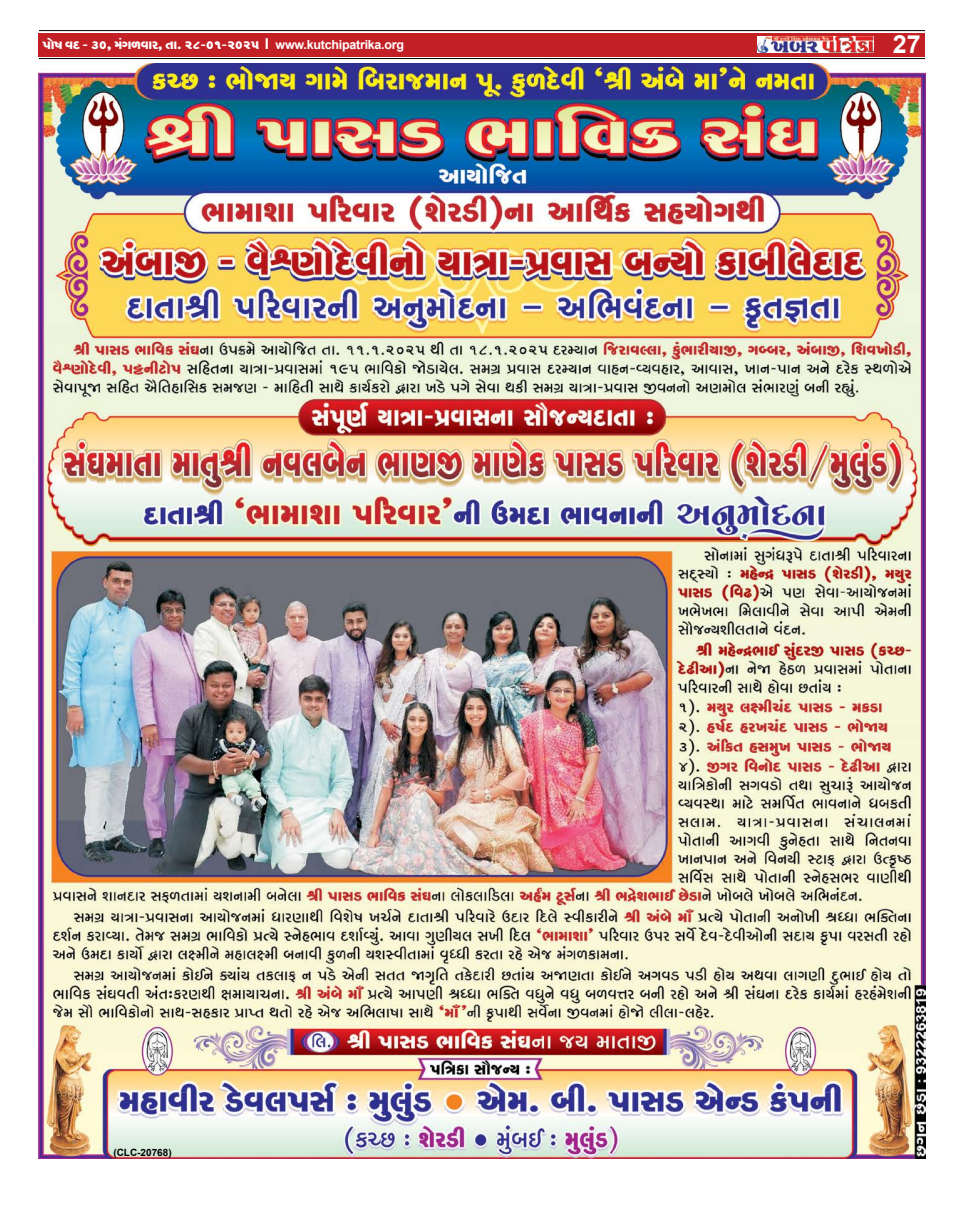
<style>
.page{position:relative;width:964px;height:1205px;background:#fff}
.page>*{position:absolute;margin:0;border:0;box-sizing:border-box;transform-origin:0 0}
.t1{font:700 25px "Arial";color:#fff}
.t2{font:15px "SHREE GUJ7";letter-spacing:-.02em;color:#fff}
.t3{font:700 10px "Arial";color:#000}
.s1{font-family:"Arial";font-weight:700}
.s2{font-family:"Arial";font-weight:700;font-size:12.5px}
</style>
<div class="page">
<hr style="left:39px;top:58px;width:886px;height:1px;background:#000">
<div style="left:39px;top:34px;width:886px;height:23px;background:#c22025"></div>
<hr style="left:39px;top:30px;width:886px;height:1px;background:#000">
<img style="left:757px;top:36px;width:116px;height:17px">
<img style="left:39px;top:64px;width:886px;height:1095px">
<p class="t2" style="left:43px;top:38px;width:363px">‘p¡j hv$ - 30, d„Nmhpf, sp. 28-01-2025 <span class="s1">I</span> <span class="s2">www.kutchipatrika.org</span></p>
<h1 class="t1" style="left:893px;top:26px;width:29px">27</h1>
<p class="t3" style="left:113px;top:1145px;width:60px">(CLC-20768)</p>
</div>
